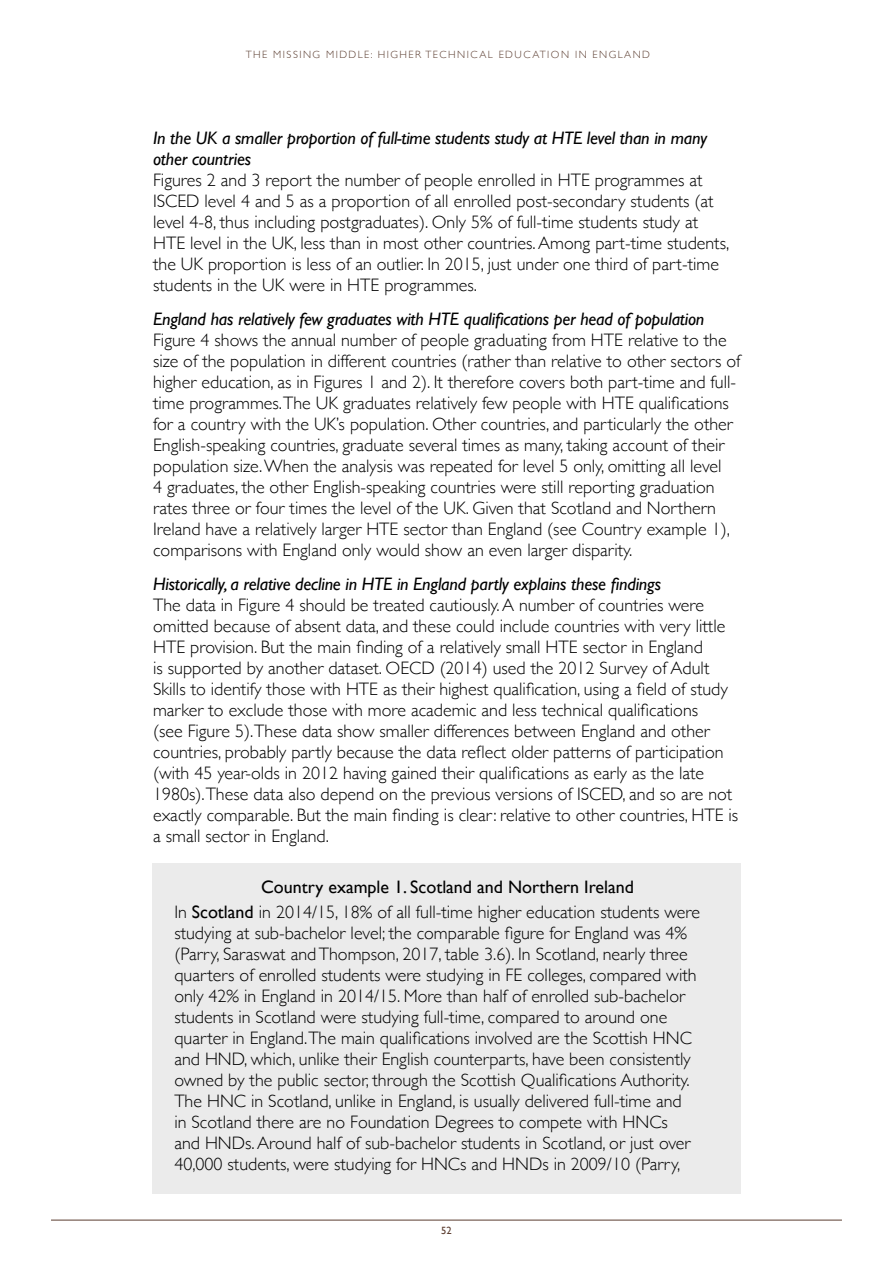
<style>
.page{position:relative;width:893px;height:1263px;background:#fff}
.page>*{position:absolute;margin:0;border:0;box-sizing:border-box;transform-origin:0 0}
.t1{font:300 18px/21px "Gill Sans";color:#000}
.t2{font:italic 18px/21px "Gill Sans";letter-spacing:-.01em;color:#000}
.t3{font:300 10.5px "Gill Sans";letter-spacing:.14em;color:#5b3d30}
.t4{font:10.5px "Gill Sans";color:#5b3d30}
.s1{font-weight:400}
</style>
<div class="page">
<hr style="left:51px;top:1220px;width:791px;height:1px;background:#5b3d30">
<div style="left:152px;top:863px;width:589px;height:330px;background:#ebebeb"></div>
<p class="t3" style="left:246px;top:47px;width:406px">THE MISSING MIDDLE: HIGHER TECHNICAL EDUCATION IN ENGLAND</p>
<p class="t2" style="left:153px;top:128px;width:555px">In the UK a smaller proportion of full-time students study at HTE level than in many other countries</p>
<p class="t1" style="left:153px;top:169px;width:578px">Figures 2 and 3 report the number of people enrolled in HTE programmes at ISCED level 4 and 5 as a proportion of all enrolled post-secondary students (at level 4-8, thus including postgraduates). Only 5% of full-time students study at HTE level in the UK, less than in most other countries. Among part-time students, the UK proportion is less of an outlier. In 2015, just under one third of part-time students in the UK were in HTE programmes.</p>
<p class="t2" style="left:153px;top:308px;width:553px">England has relatively few graduates with HTE qualifications per head of population</p>
<p class="t1" style="left:153px;top:329px;width:589px">Figure 4 shows the annual number of people graduating from HTE relative to the size of the population in different countries (rather than relative to other sectors of higher education, as in Figures 1 and 2). It therefore covers both part-time and full&shy;time programmes.The UK graduates relatively few people with HTE qualifications for a country with the UK’s population. Other countries, and particularly the other English-speaking countries, graduate several times as many, taking account of their population size. When the analysis was repeated for level 5 only, omitting all level<br>4 graduates, the other English-speaking countries were still reporting graduation rates three or four times the level of the UK. Given that Scotland and Northern Ireland have a relatively larger HTE sector than England (see Country example 1), comparisons with England only would show an even larger disparity.</p>
<p class="t2" style="left:153px;top:573px;width:510px">Historically, a relative decline in HTE in England partly explains these findings</p>
<p class="t1" style="left:153px;top:594px;width:587px">The data in Figure 4 should be treated cautiously. A number of countries were omitted because of absent data, and these could include countries with very little HTE provision. But the main finding of a relatively small HTE sector in England<br>is supported by another dataset. OECD (2014) used the 2012 Survey of Adult Skills to identify those with HTE as their highest qualification, using a field of study marker to exclude those with more academic and less technical qualifications<br>(see Figure 5).These data show smaller differences between England and other countries, probably partly because the data reflect older patterns of participation (with 45 year-olds in 2012 having gained their qualifications as early as the late 1980s).These data also depend on the previous versions of ISCED, and so are not exactly comparable. But the main finding is clear: relative to other countries, HTE is a small sector in England.</p>
<p class="t1" style="left:174px;top:873px;width:527px;line-height:25.2px;text-indent:87px"><span class="s1">Country example 1. Scotland and Northern Ireland<br></span>In <span class="s1">Scotland</span> in 2014/15, 18% of all full-time higher education students were</p>
<p class="t1" style="left:174px;top:922px;width:524px">studying at sub-bachelor level; the comparable figure for England was 4% (Parry, Saraswat and Thompson, 2017, table 3.6). In Scotland, nearly three quarters of enrolled students were studying in FE colleges, compared with only 42% in England in 2014/15. More than half of enrolled sub-bachelor students in Scotland were studying full-time, compared to around one quarter in England.The main qualifications involved are the Scottish HNC and HND, which, unlike their English counterparts, have been consistently owned by the public sector, through the Scottish Qualifications Authority.<br>The HNC in Scotland, unlike in England, is usually delivered full-time and in Scotland there are no Foundation Degrees to compete with HNCs and HNDs. Around half of sub-bachelor students in Scotland, or just over 40,000 students, were studying for HNCs and HNDs in 2009/10 (Parry,</p>
<p class="t4" style="left:441px;top:1224px;width:12px">52</p>
</div>
